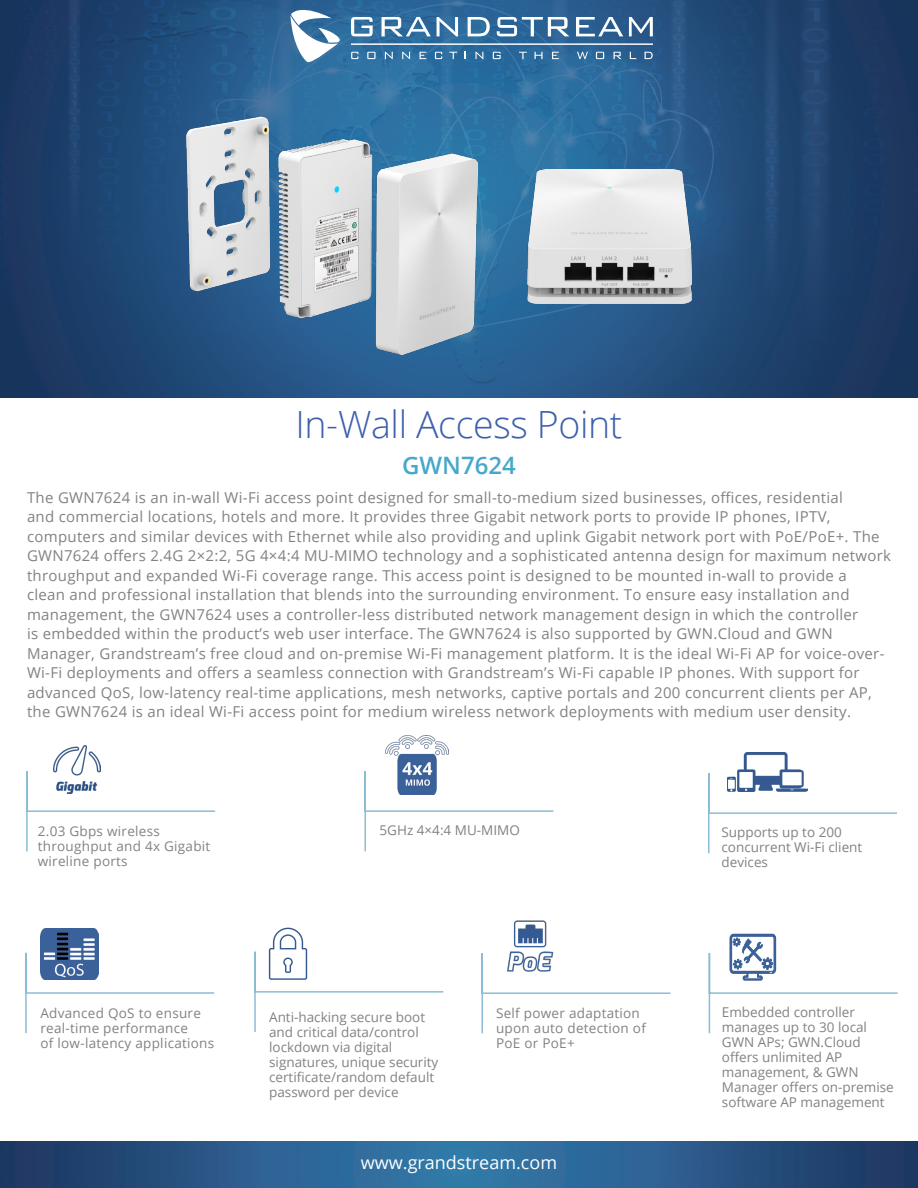
<style>
.page{position:relative;width:918px;height:1188px;background:#fff}
.page>*{position:absolute;margin:0;border:0;box-sizing:border-box;transform-origin:0 0}
.t1{font:300 37.5px "Open Sans";letter-spacing:-.01em;color:#3e60ac}
.t2{font:600 24px "Open Sans";color:#46a8ca}
.t3{font:18px "Open Sans";color:#fff}
.t4{font:15px/19.5px "Open Sans";letter-spacing:.02em;color:#808285}
.t5{font:13.5px/15px "Open Sans";color:#808285}
.t6{font:13.5px/15px "Open Sans";letter-spacing:.02em;color:#808285}
</style>
<div class="page">
<img style="left:0;top:0;width:918px;height:397px">
<svg style="left:291px;top:10px;width:49px;height:52px"></svg>
<svg style="left:351px;top:17px;width:22px;height:19px"></svg>
<svg style="left:382px;top:17px;width:49px;height:19px"></svg>
<svg style="left:437px;top:17px;width:21px;height:19px"></svg>
<svg style="left:468px;top:17px;width:22px;height:19px"></svg>
<svg style="left:497px;top:17px;width:72px;height:19px"></svg>
<svg style="left:576px;top:17px;width:47px;height:19px"></svg>
<svg style="left:629px;top:17px;width:24px;height:19px"></svg>
<svg style="left:351px;top:52px;width:7px;height:7px"></svg>
<svg style="left:367px;top:52px;width:9px;height:7px"></svg>
<svg style="left:385px;top:52px;width:8px;height:7px"></svg>
<svg style="left:402px;top:52px;width:8px;height:7px"></svg>
<svg style="left:420px;top:52px;width:6px;height:7px"></svg>
<svg style="left:435px;top:52px;width:7px;height:7px"></svg>
<svg style="left:449px;top:52px;width:8px;height:7px"></svg>
<svg style="left:476px;top:52px;width:7px;height:7px"></svg>
<svg style="left:493px;top:52px;width:8px;height:7px"></svg>
<svg style="left:519px;top:52px;width:8px;height:7px"></svg>
<svg style="left:535px;top:52px;width:8px;height:7px"></svg>
<svg style="left:552px;top:52px;width:7px;height:7px"></svg>
<svg style="left:645px;top:52px;width:8px;height:7px"></svg>
<svg style="left:596px;top:52px;width:8px;height:7px"></svg>
<svg style="left:614px;top:52px;width:7px;height:7px"></svg>
<svg style="left:630px;top:52px;width:6px;height:7px"></svg>
<svg style="left:577px;top:52px;width:11px;height:7px"></svg>
<hr style="left:351px;top:44px;width:302px;height:1px;background:#fff">
<svg style="left:0;top:1142px;width:918px;height:46px;background:#295988"></svg>
<svg style="left:26px;top:770px;width:190px;height:82px"></svg>
<img style="left:54px;top:746px;width:46px;height:48px">
<svg style="left:364px;top:771px;width:190px;height:81px"></svg>
<img style="left:385px;top:736px;width:64px;height:58px">
<svg style="left:481px;top:953px;width:190px;height:81px"></svg>
<img style="left:495px;top:920px;width:71px;height:59px">
<svg style="left:708px;top:773px;width:189px;height:81px"></svg>
<img style="left:728px;top:753px;width:79px;height:38px">
<svg style="left:25px;top:951px;width:190px;height:83px"></svg>
<img style="left:40px;top:928px;width:58px;height:51px">
<svg style="left:254px;top:928px;width:190px;height:104px"></svg>
<svg style="left:708px;top:933px;width:190px;height:101px"></svg>
<img style="left:187px;top:116px;width:290px;height:238px">
<img style="left:527px;top:169px;width:164px;height:134px">
<p class="t1" style="left:296px;top:398px;width:329px">In-Wall Access Point</p>
<p class="t2" style="left:402px;top:449px;width:115px">GWN7624</p>
<p class="t4" style="left:27px;top:487px;width:866px">The GWN7624 is an in-wall Wi-Fi access point designed for small-to-medium sized businesses, offices, residential<br>and commercial locations, hotels and more. It provides three Gigabit network ports to provide IP phones, IPTV, computers and similar devices with Ethernet while also providing and uplink Gigabit network port with PoE/PoE+. The GWN7624 offers 2.4G 2×2:2, 5G 4×4:4 MU-MIMO technology and a sophisticated antenna design for maximum network throughput and expanded Wi-Fi coverage range. This access point is designed to be mounted in-wall to provide a<br>clean and professional installation that blends into the surrounding environment. To ensure easy installation and management, the GWN7624 uses a controller-less distributed network management design in which the controller<br>is embedded within the product’s web user interface. The GWN7624 is also supported by GWN.Cloud and GWN Manager, Grandstream’s free cloud and on-premise Wi-Fi management platform. It is the ideal Wi-Fi AP for voice-over-Wi-Fi deployments and offers a seamless connection with Grandstream’s Wi-Fi capable IP phones. With support for advanced QoS, low-latency real-time applications, mesh networks, captive portals and 200 concurrent clients per AP, the GWN7624 is an ideal Wi-Fi access point for medium wireless network deployments with medium user density.</p>
<p class="t6" style="left:38px;top:823px;width:174px">2.03 Gbps wireless throughput and 4x Gigabit wireline ports</p>
<p class="t5" style="left:380px;top:822px;width:142px">5GHz 4×4:4 MU-MIMO</p>
<p class="t5" style="left:722px;top:825px;width:142px">Supports up to 200 concurrent Wi-Fi client devices</p>
<p class="t6" style="left:40px;top:1005px;width:162px">Advanced QoS to ensure real-time performance</p>
<p class="t6" style="left:40px;top:1035px;width:175px">of low-latency applications</p>
<p class="t5" style="left:269px;top:1010px;width:171px">Anti-hacking secure boot and critical data/control lockdown via digital signatures, unique security certificate/random default password per device</p>
<p class="t5" style="left:722px;top:1004px;width:147px">Embedded controller manages up to 30 local<br>GWN APs; GWN.Cloud</p>
<p class="t6" style="left:496px;top:1005px;width:151px">Self power adaptation upon auto detection of<br>PoE or PoE+</p>
<p class="t5" style="left:722px;top:1049px;width:173px">offers unlimited AP management, &amp; GWN<br>Manager offers on-premise</p>
<p class="t5" style="left:722px;top:1094px;width:164px">software AP management</p>
<p class="t3" style="left:361px;top:1151px;width:198px">www.grandstream.com</p>
</div>
